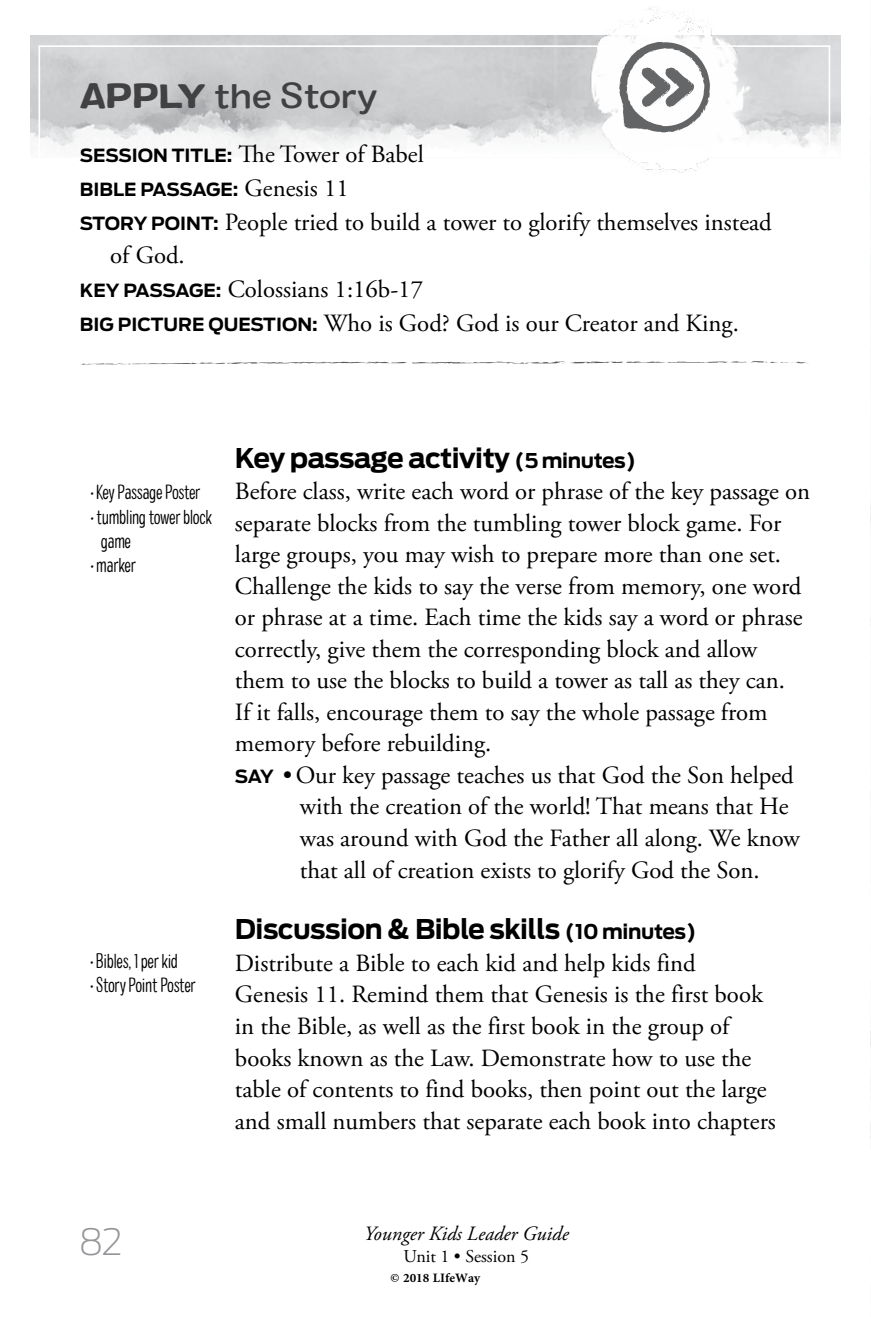
<style>
.page{position:relative;width:871px;height:1317px;background:#fff}
.page>*{position:absolute;margin:0;border:0;box-sizing:border-box;transform-origin:0 0}
.t1{font:200 36px "Antenna";color:#939598}
.t2{font:500 expanded 33.75px "Colby";letter-spacing:-.015em;color:#414042}
.t3{font:700 27px "Antenna";letter-spacing:-.02em;color:#000}
.t4{font:24.75px/31.5px "Adobe Garamond Pro";color:#000}
.t5{font:300 condensed 20.25px/24.3px "Colby";letter-spacing:-.02em;color:#000}
.t6{font:italic 20.25px "Adobe Garamond Pro";color:#000}
.t7{font:700 18px "Antenna";letter-spacing:-.005em;color:#000}
.t8{font:18px "Adobe Garamond Pro";color:#000}
.t9{font:700 18px "Adobe Arabic";color:#000}
.s1{font-family:"Colby Ex Bld";font-weight:400;font-stretch:normal}
.s2{font-family:"Antenna";font-weight:700;font-size:18px}
.s3{font-family:"Adobe Garamond Pro";font-weight:400;font-size:24.75px}
.s4{font-size:20.25px}
</style>
<div class="page">
<img style="left:870px;top:143px;width:1px;height:996px">
<img style="left:30px;top:35px;width:810px;height:121px">
<div style="left:38px;top:45px;width:792px;height:382px;border:2px solid #fff"></div>
<img style="left:585px;top:5px;width:169px;height:170px;border-radius:84px">
<svg style="left:619px;top:42px;width:91px;height:91px"></svg>
<svg style="left:80px;top:361px;width:729px;height:4px"></svg>
<h2 class="t2" style="left:80px;top:74px;width:300px"><span class="s1">APPLY</span> the Story</h2>
<p class="t4" style="left:80px;top:139px;width:345px"><span class="s2">SESSION TITLE:</span> The Tower of Babel</p>
<p class="t7" style="left:80px;top:178px;width:270px">BIBLE PASSAGE: <span class="s3">Genesis 11</span></p>
<p class="t4" style="left:80px;top:207px;width:693px"><span class="s2">STORY POINT:</span> People tried to build a tower to glorify themselves instead</p>
<p class="t4" style="left:110px;top:241px;width:76px">of God.</p>
<p class="t4" style="left:80px;top:274px;width:345px"><span class="s2">KEY PASSAGE:</span> Colossians 1:16b-17</p>
<p class="t4" style="left:80px;top:308px;width:660px"><span class="s2">BIG PICTURE QUESTION:</span> Who is God? God is our Creator and King.</p>
<p class="t5" style="left:91px;top:480px;width:111px">•Key Passage Poster</p>
<p class="t5" style="left:101px;top:504px;width:113px;text-indent:-10px">•tumbling tower block game</p>
<p class="t5" style="left:91px;top:553px;width:47px">•marker</p>
<p class="t5" style="left:90px;top:948px;width:89px">• Bibles, 1 per kid</p>
<p class="t5" style="left:90px;top:972px;width:107px">•Story Point Poster</p>
<p class="t3" style="left:235px;top:442px;width:402px">Key passage activity <span class="s4">(5 minutes)</span></p>
<p class="t4" style="left:235px;top:476px;width:577px">Before class, write each word or phrase of the key passage on</p>
<p class="t4" style="left:235px;top:508px;width:548px">separate blocks from the tumbling tower block game. For</p>
<p class="t4" style="left:235px;top:539px;width:548px">large groups, you may wish to prepare more than one set.</p>
<p class="t4" style="left:235px;top:571px;width:568px">Challenge the kids to say the verse from memory, one word</p>
<p class="t4" style="left:235px;top:602px;width:569px">or phrase at a time. Each time the kids say a word or phrase</p>
<p class="t4" style="left:235px;top:634px;width:523px">correctly, give them the corresponding block and allow</p>
<p class="t4" style="left:235px;top:665px;width:551px">them to use the blocks to build a tower as tall as they can.</p>
<p class="t4" style="left:235px;top:697px;width:534px">If it falls, encourage them to say the whole passage from</p>
<p class="t4" style="left:235px;top:728px;width:258px">memory before rebuilding.</p>
<p class="t4" style="left:235px;top:760px;width:560px"><span class="s2">SAY</span> •Our key passage teaches us that God the Son helped</p>
<p class="t4" style="left:300px;top:791px;width:490px">with the creation of the world! That means that He</p>
<p class="t4" style="left:300px;top:823px;width:501px">was around with God the Father all along. We know</p>
<p class="t4" style="left:300px;top:854px;width:461px">that all of creation exists to glorify God the Son.</p>
<p class="t3" style="left:235px;top:913px;width:463px">Discussion &amp; Bible skills <span class="s4">(10 minutes)</span></p>
<p class="t4" style="left:235px;top:948px;width:542px">Distribute a Bible to each kid and help kids find<br>Genesis 11. Remind them that Genesis is the first book in the Bible, as well as the first book in the group of books known as the Law. Demonstrate how to use the table of contents to find books, then point out the large and small numbers that separate each book into chapters</p>
<h1 class="t1" style="left:79px;top:1220px;width:45px">82</h1>
<p class="t6" style="left:364px;top:1221px;width:206px">Younger Kids Leader Guide</p>
<p class="t8" style="left:403px;top:1245px;width:127px">Unit 1 • Session 5</p>
<p class="t9" style="left:391px;top:1265px;width:91px">© 2018 LIfeWay</p>
</div>
